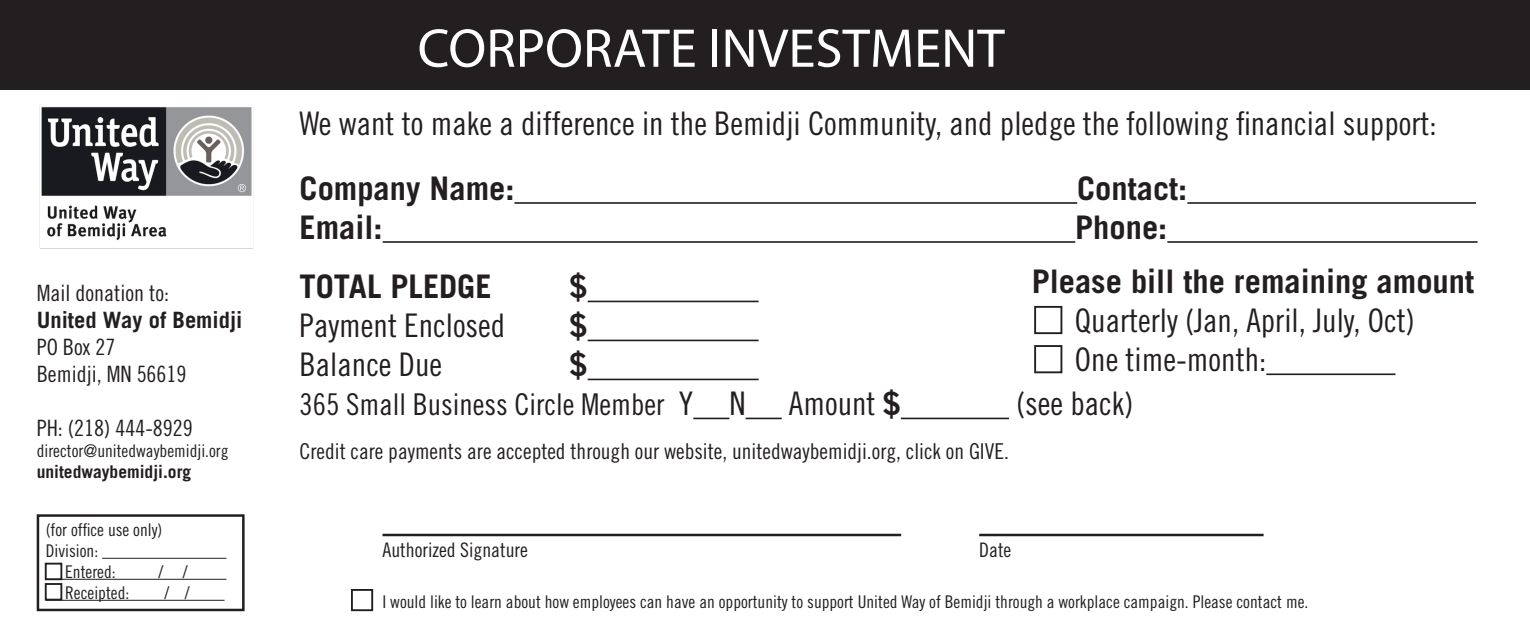
<style>
.page{position:relative;width:1530px;height:630px;background:#fff}
.page>*{position:absolute;margin:0;border:0;box-sizing:border-box;transform-origin:0 0}
.t1{font:55px "Myriad Pro";color:#fff}
.t2{font:32.5px "Trade Gothic Cond Eighteen";color:#231f20}
.t3{font:700 32.5px "Trade Gothic";color:#231f20}
.t4{font:30px "Trade Gothic Cond Eighteen";color:#231f20}
.t5{font:22.5px "Trade Gothic Cond Eighteen";color:#231f20}
.t6{font:700 22.5px "Trade Gothic";color:#231f20}
.t7{font:22px "Trade Gothic Cond Eighteen";color:#231f20}
.t8{font:20px "Trade Gothic Cond Eighteen";color:#231f20}
.t9{font:17.5px "Trade Gothic Cond Eighteen";color:#231f20}
.t10{font:700 17.5px "Trade Gothic";color:#231f20}
.s1{font-size:32.5px}
.s2{font-family:"Trade Gothic";font-weight:700}
</style>
<div class="page">
<div style="left:1px;top:1px;width:1528px;height:88px;background:#231f20"></div>
<div style="left:0;top:0;width:1530px;height:90px;border:2px solid #231f20"></div>
<hr style="left:102px;top:558px;width:124px;height:1px;background:#231f20">
<hr style="left:46px;top:579px;width:180px;height:1px;background:#231f20">
<hr style="left:46px;top:600px;width:179px;height:1px;background:#231f20">
<div style="left:37px;top:514px;width:208px;height:97px;border:2px solid #231f20"></div>
<hr style="left:514px;top:202px;width:563px;height:2px;background:#231f20">
<hr style="left:1187px;top:202px;width:289px;height:2px;background:#231f20">
<hr style="left:383px;top:241px;width:692px;height:2px;background:#231f20">
<hr style="left:1167px;top:241px;width:311px;height:2px;background:#231f20">
<hr style="left:588px;top:301px;width:171px;height:1px;background:#231f20">
<hr style="left:588px;top:340px;width:171px;height:1px;background:#231f20">
<hr style="left:588px;top:379px;width:171px;height:1px;background:#231f20">
<hr style="left:693px;top:418px;width:36px;height:1px;background:#231f20">
<hr style="left:746px;top:418px;width:36px;height:1px;background:#231f20">
<hr style="left:901px;top:418px;width:108px;height:1px;background:#231f20">
<hr style="left:1266px;top:373px;width:129px;height:2px;background:#231f20">
<div style="left:1034px;top:306px;width:28px;height:28px;border:2px solid #231f20"></div>
<div style="left:1034px;top:345px;width:28px;height:28px;border:2px solid #231f20"></div>
<hr style="left:382px;top:534px;width:519px;height:2px;background:#231f20">
<hr style="left:979px;top:534px;width:285px;height:2px;background:#231f20">
<div style="left:351px;top:589px;width:22px;height:22px;border:2px solid #231f20"></div>
<div style="left:45px;top:563px;width:17px;height:17px;border:2px solid #231f20"></div>
<div style="left:45px;top:583px;width:17px;height:18px;border:2px solid #231f20"></div>
<img style="left:34px;top:87px;width:225px;height:162px">
<p class="t5" style="left:37px;top:280px;width:134px">Mail donation to:</p>
<p class="t6" style="left:37px;top:306px;width:207px">United Way of Bemidji</p>
<p class="t5" style="left:37px;top:334px;width:80px">PO Box 27</p>
<p class="t5" style="left:37px;top:361px;width:151px">Bemidji, MN 56619</p>
<p class="t5" style="left:37px;top:415px;width:158px">PH: (218) 444-8929</p>
<p class="t9" style="left:37px;top:441px;width:193px">director@unitedwaybemidji.org</p>
<p class="t10" style="left:37px;top:461px;width:156px">unitedwaybemidji.org</p>
<p class="t9" style="left:46px;top:519px;width:118px">(for office use only)</p>
<p class="t9" style="left:46px;top:540px;width:54px">Division:</p>
<p class="t9" style="left:65px;top:561px;width:52px">Entered:</p>
<p class="t9" style="left:158px;top:561px;width:31px">/ /</p>
<p class="t9" style="left:65px;top:582px;width:66px">Receipted:</p>
<p class="t9" style="left:164px;top:582px;width:27px">/ /</p>
<p class="t1" style="left:418px;top:14px;width:589px">CORPORATE INVESTMENT</p>
<p class="t2" style="left:300px;top:104px;width:1139px">We want to make a difference in the Bemidji Community, and pledge the following financial support:</p>
<p class="t3" style="left:300px;top:168px;width:216px">Company Name:</p>
<p class="t3" style="left:1077px;top:168px;width:112px">Contact:</p>
<p class="t3" style="left:300px;top:207px;width:85px">Email:</p>
<p class="t3" style="left:1075px;top:207px;width:94px">Phone:</p>
<p class="t3" style="left:300px;top:267px;width:194px">TOTAL PLEDGE</p>
<p class="t3" style="left:570px;top:267px;width:20px">$</p>
<p class="t2" style="left:300px;top:306px;width:207px">Payment Enclosed</p>
<p class="t3" style="left:570px;top:306px;width:20px">$</p>
<p class="t2" style="left:300px;top:345px;width:144px">Balance Due</p>
<p class="t3" style="left:570px;top:345px;width:20px">$</p>
<p class="t4" style="left:300px;top:387px;width:448px">365 Small Business Circle Member <span class="s1">Y N</span></p>
<p class="t2" style="left:789px;top:384px;width:113px">Amount <span class="s2">$</span></p>
<p class="t2" style="left:1016px;top:384px;width:119px">(see back)</p>
<p class="t7" style="left:300px;top:439px;width:711px">Credit care payments are accepted through our website, unitedwaybemidji.org, click on GIVE.</p>
<p class="t3" style="left:1032px;top:261px;width:444px">Please bill the remaining amount</p>
<p class="t2" style="left:1075px;top:301px;width:341px">Quarterly (Jan, April, July, Oct)</p>
<p class="t2" style="left:1075px;top:340px;width:193px">One time-month:</p>
<p class="t8" style="left:382px;top:538px;width:147px">Authorized Signature</p>
<p class="t8" style="left:979px;top:538px;width:34px">Date</p>
<p class="t9" style="left:382px;top:591px;width:927px">I would like to learn about how employees can have an opportunity to support United Way of Bemidji through a workplace campaign. Please contact me.</p>
</div>
